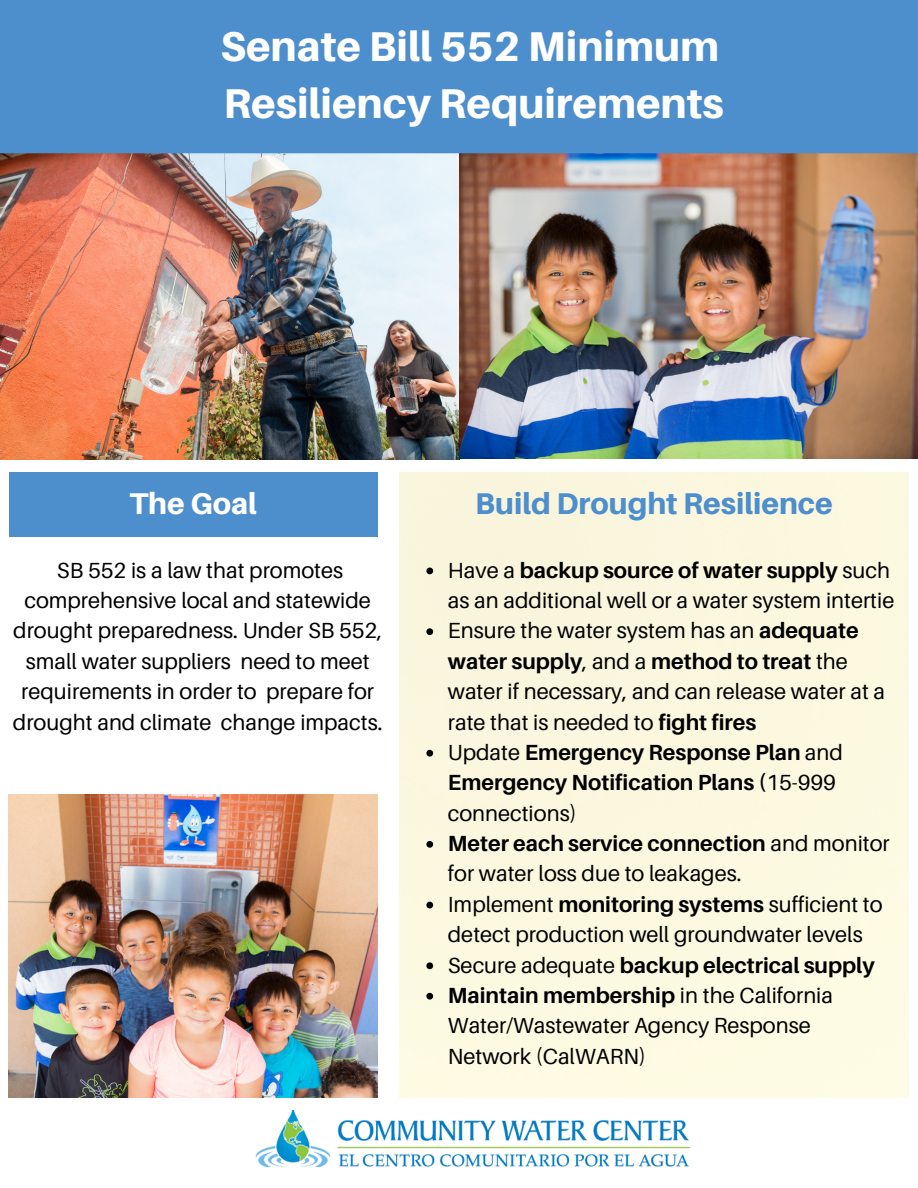
<style>
.page{position:relative;width:918px;height:1188px;background:#fff}
.page>*{position:absolute;margin:0;border:0;box-sizing:border-box;transform-origin:0 0}
.t1{font:800 41.7px "Aileron";color:#fff}
.t2{font:800 30px "Aileron";color:#4d8ecc}
.t3{font:800 30px "Aileron";color:#fff}
.t4{font:21.9px/30.3px "Aileron";color:#000}
.t5{font:700 21.9px/30.3px "Aileron";color:#000}
.s1{font-weight:700}
.s2{font-weight:400}
</style>
<div class="page">
<div style="left:9px;top:472px;width:368px;height:65px;background:#4d8ecc"></div>
<img style="left:0;top:153px;width:918px;height:306px">
<img style="left:255px;top:1111px;width:436px;height:55px">
<img style="left:9px;top:794px;width:369px;height:304px">
<div style="left:0;top:0;width:918px;height:153px;background:#4d8ecc"></div>
<svg style="left:426px;top:568px;width:7px;height:6px"></svg>
<svg style="left:426px;top:628px;width:7px;height:7px"></svg>
<svg style="left:426px;top:750px;width:7px;height:7px"></svg>
<svg style="left:426px;top:841px;width:7px;height:7px"></svg>
<svg style="left:426px;top:902px;width:7px;height:6px"></svg>
<svg style="left:426px;top:962px;width:7px;height:7px"></svg>
<svg style="left:426px;top:993px;width:7px;height:7px"></svg>
<p class="t1" style="left:221px;top:21px;width:500px">Senate Bill 552 Minimum</p>
<p class="t1" style="left:224px;top:78px;width:502px">Resiliency Requirements</p>
<p class="t3" style="left:129px;top:485px;width:129px">The Goal</p>
<p class="t4" style="left:13px;top:554px;width:371px;text-align:center">SB 552 is a law that promotes comprehensive local and statewide drought preparedness. Under SB 552, small water suppliers need to meet requirements in order to prepare for drought and climate change impacts.</p>
<p class="t2" style="left:475px;top:485px;width:359px">Build Drought Resilience</p>
<p class="t4" style="left:448px;top:554px;width:448px">Have a <span class="s1">backup source of water supply</span> such as an additional well or a water system intertie</p>
<p class="t4" style="left:448px;top:615px;width:439px">Ensure the water system has an <span class="s1">adequate water supply</span>, and a <span class="s1">method to treat</span> the water if necessary, and can release water at a rate that is needed to <span class="s1">fight fires</span></p>
<p class="t5" style="left:448px;top:737px;width:397px"><span class="s2">Update</span> Emergency Response Plan <span class="s2">and<br></span>Emergency Notification Plans (<span class="s2">15-999 connections)</span></p>
<p class="t4" style="left:448px;top:828px;width:444px"><span class="s1">Meter each service connection</span> and monitor for water loss due to leakages.</p>
<p class="t4" style="left:448px;top:889px;width:436px">Implement <span class="s1">monitoring systems</span> sufficient to detect production well groundwater levels</p>
<p class="t5" style="left:448px;top:949px;width:428px"><span class="s2">Secure adequate</span> backup electrical supply</p>
<p class="t4" style="left:448px;top:980px;width:387px"><span class="s1">Maintain membership</span> in the California<br>Water/Wastewater Agency Response<br>Network (CalWARN)</p>
</div>
